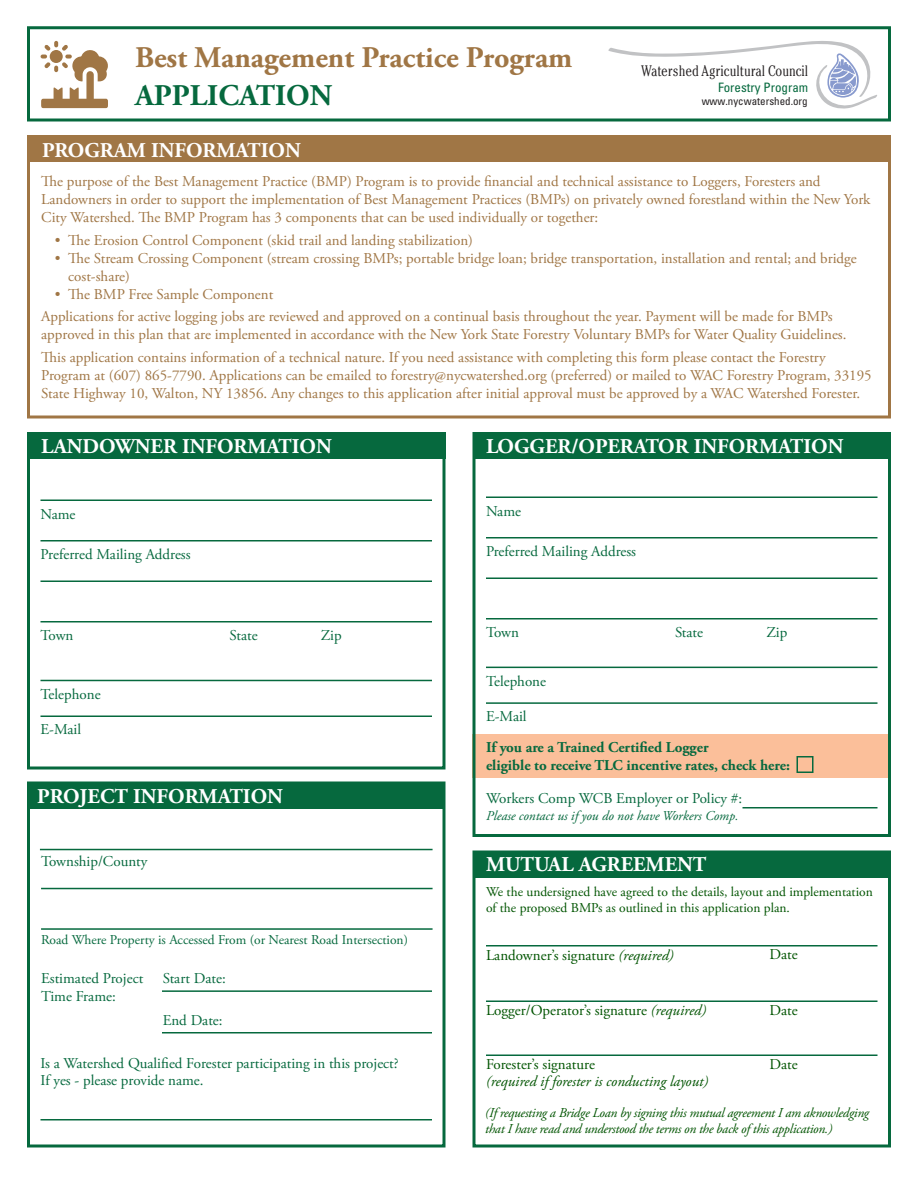
<style>
.page{position:relative;width:918px;height:1188px;background:#fff}
.page>*{position:absolute;margin:0;border:0;box-sizing:border-box;transform-origin:0 0}
.t1{font:700 30px/37.5px "Adobe Garamond Pro";color:#a07645}
.t2{font:700 21px "Adobe Garamond Pro";color:#fff}
.t3{font:300 condensed 15.15px "Cheltenham";color:#231f20}
.t4{font:15px/18px "Adobe Garamond Pro";color:#a07645}
.t5{font:15px "Adobe Garamond Pro";color:#06693e}
.t6{font:15px "Adobe Garamond Pro";color:#005400}
.t7{font:700 15px/18px "Adobe Garamond Pro";color:#06693e}
.t8{font:italic 15px "Adobe Garamond Pro";color:#005400}
.t9{font:italic 13.5px/16.2px "Adobe Garamond Pro";letter-spacing:-.02em;color:#005400}
.t10{font:13.5px/16.2px "Adobe Garamond Pro";color:#005400}
.t11{font:13.5px "Adobe Garamond Pro";color:#06693e}
.t12{font:italic 13.5px "Adobe Garamond Pro";color:#06693e}
.t13{font:condensed 13.05px "Univers LT Std";color:#06693e}
.t14{font:condensed 10.95px "Univers LT Std";color:#231f20}
.s1{color:#06693e}
.s2{font-style:italic}
</style>
<div class="page">
<div style="left:472px;top:735px;width:418px;height:43px;background:#fbbf9a"></div>
<div style="left:472px;top:432px;width:419px;height:405px;border:3px solid #06693e"></div>
<div style="left:27px;top:135px;width:864px;height:283px;border:3px solid #a07645"></div>
<div style="left:27px;top:432px;width:419px;height:338px;border:3px solid #06693e"></div>
<div style="left:472px;top:850px;width:419px;height:298px;border:3px solid #06693e"></div>
<div style="left:475px;top:852px;width:413px;height:26px;background:#06693e"></div>
<hr style="left:486px;top:1054px;width:392px;height:2px;background:#06693e">
<div style="left:27px;top:782px;width:419px;height:366px;border:3px solid #06693e"></div>
<div style="left:29px;top:782px;width:414px;height:26px;background:#06693e"></div>
<hr style="left:40px;top:849px;width:393px;height:1px;background:#06693e">
<hr style="left:41px;top:888px;width:392px;height:1px;background:#06693e">
<hr style="left:41px;top:928px;width:392px;height:2px;background:#06693e">
<div style="left:29px;top:432px;width:417px;height:27px;background:#06693e"></div>
<hr style="left:40px;top:500px;width:392px;height:1px;background:#06693e">
<hr style="left:40px;top:580px;width:392px;height:2px;background:#06693e">
<hr style="left:40px;top:621px;width:392px;height:1px;background:#06693e">
<hr style="left:40px;top:680px;width:392px;height:1px;background:#06693e">
<hr style="left:40px;top:716px;width:392px;height:1px;background:#06693e">
<hr style="left:40px;top:540px;width:392px;height:2px;background:#06693e">
<hr style="left:486px;top:496px;width:392px;height:2px;background:#06693e">
<hr style="left:486px;top:578px;width:392px;height:1px;background:#06693e">
<hr style="left:486px;top:618px;width:392px;height:2px;background:#06693e">
<hr style="left:486px;top:667px;width:392px;height:1px;background:#06693e">
<hr style="left:486px;top:702px;width:392px;height:2px;background:#06693e">
<hr style="left:486px;top:537px;width:392px;height:1px;background:#06693e">
<div style="left:475px;top:432px;width:414px;height:27px;background:#06693e"></div>
<hr style="left:486px;top:945px;width:392px;height:1px;background:#06693e">
<hr style="left:486px;top:1000px;width:392px;height:2px;background:#06693e">
<hr style="left:40px;top:1119px;width:392px;height:1px;background:#06693e">
<div style="left:29px;top:136px;width:862px;height:26px;background:#a07645"></div>
<hr style="left:162px;top:990px;width:270px;height:2px;background:#06693e">
<hr style="left:162px;top:1032px;width:270px;height:2px;background:#06693e">
<div style="left:27px;top:26px;width:864px;height:96px;border:3px solid #06693e"></div>
<svg style="left:608px;top:41px;width:269px;height:68px"></svg>
<hr style="left:742px;top:807px;width:136px;height:1px;background:#06693e">
<div style="left:796px;top:756px;width:18px;height:17px;border:2px solid #06693e"></div>
<svg style="left:41px;top:41px;width:67px;height:67px"></svg>
<p class="t1" style="left:135px;top:39px;width:439px">Best Management Practice Program<br><span class="s1">APPLICATION</span></p>
<p class="t2" style="left:42px;top:138px;width:260px">PROGRAM INFORMATION</p>
<p class="t3" style="left:642px;top:62px;width:168px">Watershed Agricultural Council</p>
<p class="t13" style="left:718px;top:79px;width:92px">Forestry Program</p>
<p class="t14" style="left:702px;top:95px;width:108px">www.nycwatershed.org</p>
<p class="t4" style="left:41px;top:173px;width:831px">The purpose of the Best Management Practice (BMP) Program is to provide financial and technical assistance to Loggers, Foresters and<br>Landowners in order to support the implementation of Best Management Practices (BMPs) on privately owned forestland within the New York<br>City Watershed. The BMP Program has 3 components that can be used individually or together:</p>
<p class="t4" style="left:55px;top:232px;width:420px">• The Erosion Control Component (skid trail and landing stabilization)</p>
<p class="t4" style="left:68px;top:250px;width:790px;text-indent:-13px">• The Stream Crossing Component (stream crossing BMPs; portable bridge loan; bridge transportation, installation and rental; and bridge cost-share)</p>
<p class="t4" style="left:55px;top:286px;width:220px">• The BMP Free Sample Component</p>
<p class="t4" style="left:41px;top:308px;width:807px">Applications for active logging jobs are reviewed and approved on a continual basis throughout the year. Payment will be made for BMPs approved in this plan that are implemented in accordance with the New York State Forestry Voluntary BMPs for Water Quality Guidelines.</p>
<p class="t4" style="left:41px;top:349px;width:832px">This application contains information of a technical nature. If you need assistance with completing this form please contact the Forestry<br>Program at (607) 865-7790. Applications can be emailed to forestry@nycwatershed.org (preferred) or mailed to WAC Forestry Program, 33195<br>State Highway 10, Walton, NY 13856. Any changes to this application after initial approval must be approved by a WAC Watershed Forester.</p>
<p class="t2" style="left:41px;top:434px;width:292px">LANDOWNER INFORMATION</p>
<p class="t5" style="left:40px;top:505px;width:37px">Name</p>
<p class="t5" style="left:40px;top:545px;width:152px">Preferred Mailing Address</p>
<p class="t5" style="left:40px;top:626px;width:34px">Town</p>
<p class="t5" style="left:230px;top:626px;width:30px">State</p>
<p class="t5" style="left:321px;top:626px;width:22px">Zip</p>
<p class="t5" style="left:40px;top:686px;width:62px">Telephone</p>
<p class="t5" style="left:40px;top:721px;width:42px">E-Mail</p>
<p class="t2" style="left:37px;top:784px;width:247px">PROJECT INFORMATION</p>
<p class="t5" style="left:41px;top:852px;width:108px">Township/County</p>
<p class="t11" style="left:41px;top:931px;width:368px">Road Where Property is Accessed From (or Nearest Road Intersection)</p>
<p class="t5" style="left:41px;top:969px;width:104px">Estimated Project</p>
<p class="t5" style="left:41px;top:987px;width:76px">Time Frame:</p>
<p class="t5" style="left:163px;top:969px;width:65px">Start Date:</p>
<p class="t5" style="left:163px;top:1011px;width:61px">End Date:</p>
<p class="t5" style="left:40px;top:1054px;width:360px">Is a Watershed Qualified Forester participating in this project?</p>
<p class="t5" style="left:40px;top:1071px;width:165px">If yes - please provide name.</p>
<p class="t2" style="left:486px;top:434px;width:359px">LOGGER/OPERATOR INFORMATION</p>
<p class="t5" style="left:486px;top:502px;width:37px">Name</p>
<p class="t5" style="left:486px;top:542px;width:152px">Preferred Mailing Address</p>
<p class="t5" style="left:486px;top:623px;width:34px">Town</p>
<p class="t5" style="left:675px;top:623px;width:30px">State</p>
<p class="t5" style="left:766px;top:623px;width:22px">Zip</p>
<p class="t5" style="left:486px;top:672px;width:62px">Telephone</p>
<p class="t5" style="left:486px;top:708px;width:42px">E-Mail</p>
<p class="t7" style="left:486px;top:738px;width:306px">If you are a Trained Certified Logger<br>eligible to receive TLC incentive rates, check here:</p>
<p class="t5" style="left:486px;top:789px;width:258px">Workers Comp WCB Employer or Policy #:</p>
<p class="t12" style="left:486px;top:807px;width:254px">Please contact us if you do not have Workers Comp.</p>
<p class="t2" style="left:486px;top:853px;width:222px">MUTUAL AGREEMENT</p>
<p class="t10" style="left:486px;top:884px;width:388px">We the undersigned have agreed to the details, layout and implementation of the proposed BMPs as outlined in this application plan.</p>
<p class="t6" style="left:486px;top:946px;width:189px">Landowner’s signature <span class="s2">(required)</span></p>
<p class="t6" style="left:770px;top:946px;width:30px">Date</p>
<p class="t6" style="left:486px;top:1001px;width:222px">Logger/Operator’s signature <span class="s2">(required)</span></p>
<p class="t6" style="left:770px;top:1001px;width:30px">Date</p>
<p class="t6" style="left:486px;top:1055px;width:110px">Forester’s signature</p>
<p class="t6" style="left:770px;top:1055px;width:30px">Date</p>
<p class="t8" style="left:486px;top:1072px;width:224px">(required if forester is conducting layout)</p>
<p class="t9" style="left:485px;top:1105px;width:385px">(If requesting a Bridge Loan by signing this mutual agreement I am aknowledging that I have read and understood the terms on the back of this application.)</p>
</div>
